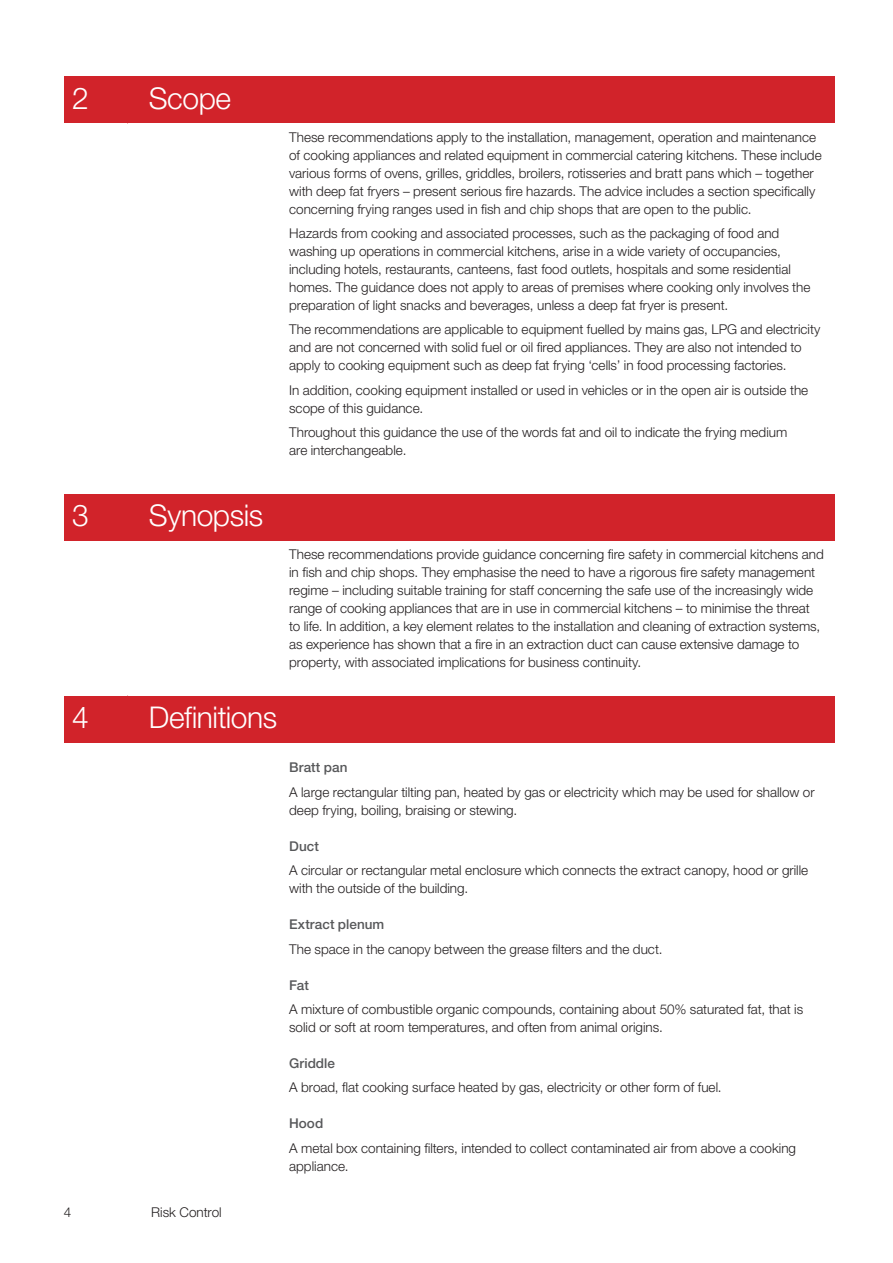
<style>
.page{position:relative;width:893px;height:1263px;background:#fff}
.page>*{position:absolute;margin:0;border:0;box-sizing:border-box;transform-origin:0 0}
.FPA_Chapter_heads{font:300 30px "Helvetica Neue LT Std";letter-spacing:-.015em;color:#fff}
.FPA_Body_text{font:300 13.5px/18px "Helvetica Neue LT Std";color:#231f20}
.Definitions_head{font:500 13.5px "Helvetica Neue LT Pro";color:#57585a}
</style>
<div class="page">
<div style="left:64px;top:77px;width:64px;height:46px;background:#d1232a"></div>
<div style="left:128px;top:77px;width:707px;height:46px;background:#d1232a"></div>
<div style="left:64px;top:494px;width:64px;height:47px;background:#d1232a"></div>
<div style="left:128px;top:494px;width:707px;height:47px;background:#d1232a"></div>
<div style="left:64px;top:696px;width:64px;height:46px;background:#d1232a"></div>
<div style="left:128px;top:696px;width:707px;height:46px;background:#d1232a"></div>
<p class="FPA_Chapter_heads" style="left:72px;top:79px;width:18px">2</p>
<p class="FPA_Chapter_heads" style="left:149px;top:79px;width:84px">Scope</p>
<p class="FPA_Body_text" style="left:289px;top:128px;width:534px">These recommendations apply to the installation, management, operation and maintenance of cooking appliances and related equipment in commercial catering kitchens. These include various forms of ovens, grilles, griddles, broilers, rotisseries and bratt pans which – together with deep fat fryers – present serious fire hazards. The advice includes a section specifically concerning frying ranges used in fish and chip shops that are open to the public.</p>
<p class="FPA_Body_text" style="left:289px;top:224px;width:523px">Hazards from cooking and associated processes, such as the packaging of food and washing up operations in commercial kitchens, arise in a wide variety of occupancies, including hotels, restaurants, canteens, fast food outlets, hospitals and some residential homes. The guidance does not apply to areas of premises where cooking only involves the preparation of light snacks and beverages, unless a deep fat fryer is present.</p>
<p class="FPA_Body_text" style="left:289px;top:320px;width:533px">The recommendations are applicable to equipment fuelled by mains gas, LPG and electricity and are not concerned with solid fuel or oil fired appliances. They are also not intended to apply to cooking equipment such as deep fat frying ‘cells’ in food processing factories.</p>
<p class="FPA_Body_text" style="left:289px;top:381px;width:521px">In addition, cooking equipment installed or used in vehicles or in the open air is outside the scope of this guidance.</p>
<p class="FPA_Body_text" style="left:289px;top:423px;width:500px">Throughout this guidance the use of the words fat and oil to indicate the frying medium are interchangeable.</p>
<p class="FPA_Chapter_heads" style="left:72px;top:497px;width:18px">3</p>
<p class="FPA_Chapter_heads" style="left:149px;top:497px;width:116px">Synopsis</p>
<p class="FPA_Body_text" style="left:289px;top:545px;width:536px">These recommendations provide guidance concerning fire safety in commercial kitchens and in fish and chip shops. They emphasise the need to have a rigorous fire safety management regime – including suitable training for staff concerning the safe use of the increasingly wide range of cooking appliances that are in use in commercial kitchens – to minimise the threat to life. In addition, a key element relates to the installation and cleaning of extraction systems, as experience has shown that a fire in an extraction duct can cause extensive damage to property, with associated implications for business continuity.</p>
<p class="FPA_Chapter_heads" style="left:72px;top:699px;width:18px">4</p>
<p class="FPA_Chapter_heads" style="left:149px;top:699px;width:130px">Definitions</p>
<p class="FPA_Body_text" style="left:64px;top:1203px;width:9px">4</p>
<p class="FPA_Body_text" style="left:151px;top:1203px;width:72px">Risk Control</p>
<p class="Definitions_head" style="left:289px;top:759px;width:60px">Bratt pan</p>
<p class="FPA_Body_text" style="left:289px;top:783px;width:527px">A large rectangular tilting pan, heated by gas or electricity which may be used for shallow or deep frying, boiling, braising or stewing.</p>
<p class="Definitions_head" style="left:289px;top:838px;width:31px">Duct</p>
<p class="FPA_Body_text" style="left:289px;top:861px;width:521px">A circular or rectangular metal enclosure which connects the extract canopy, hood or grille with the outside of the building.</p>
<p class="Definitions_head" style="left:289px;top:916px;width:97px">Extract plenum</p>
<p class="FPA_Body_text" style="left:289px;top:939px;width:375px">The space in the canopy between the grease filters and the duct.</p>
<p class="Definitions_head" style="left:289px;top:977px;width:21px">Fat</p>
<p class="FPA_Body_text" style="left:289px;top:1000px;width:516px">A mixture of combustible organic compounds, containing about 50% saturated fat, that is solid or soft at room temperatures, and often from animal origins.</p>
<p class="Definitions_head" style="left:289px;top:1055px;width:47px">Griddle</p>
<p class="FPA_Body_text" style="left:289px;top:1078px;width:434px">A broad, flat cooking surface heated by gas, electricity or other form of fuel.</p>
<p class="Definitions_head" style="left:289px;top:1115px;width:36px">Hood</p>
<p class="FPA_Body_text" style="left:289px;top:1139px;width:508px">A metal box containing filters, intended to collect contaminated air from above a cooking appliance.</p>
</div>
